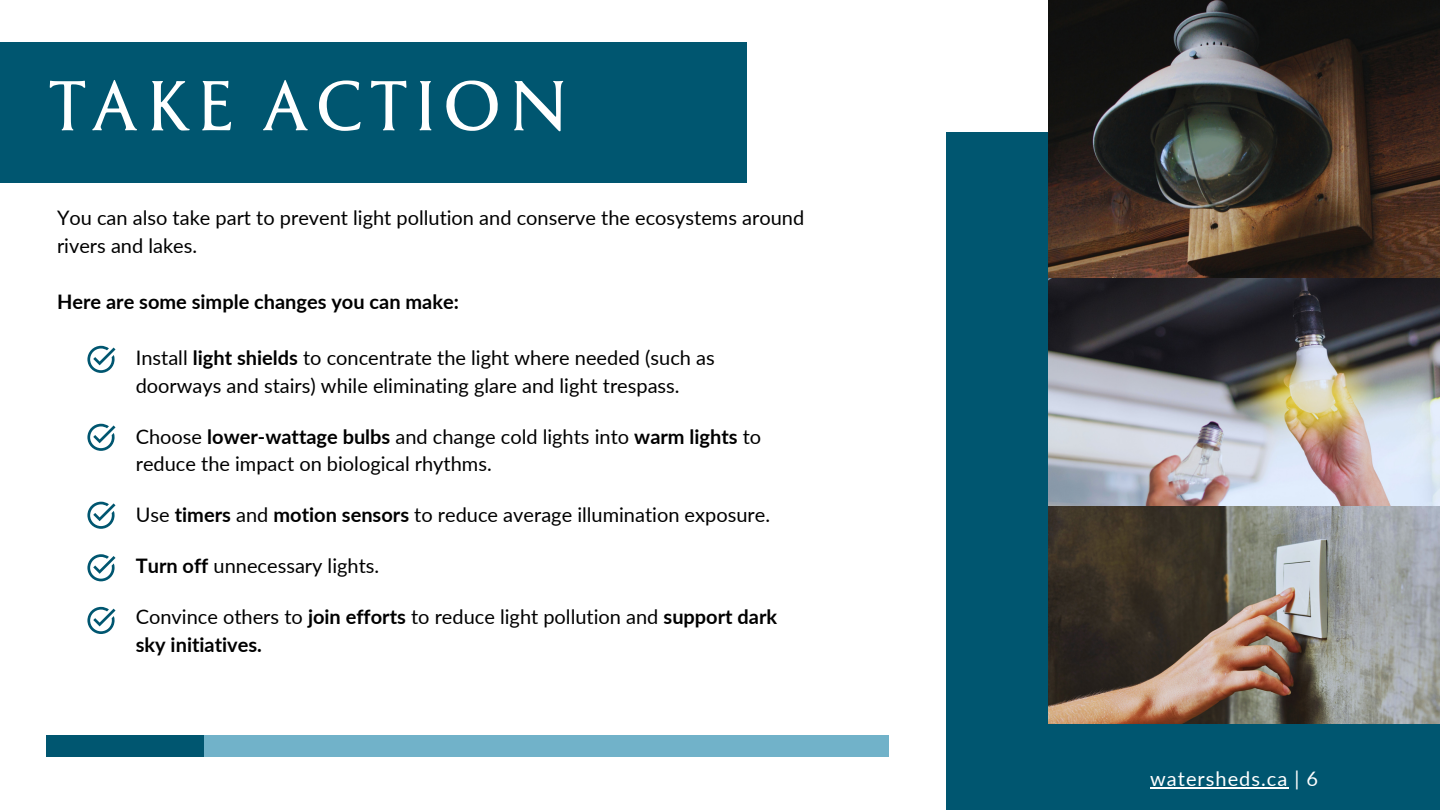
<style>
.page{position:relative;width:1440px;height:810px;background:#fff}
.page>*{position:absolute;margin:0;border:0;box-sizing:border-box;transform-origin:0 0}
.t1{font:700 65px "Cyan";letter-spacing:.07em;color:#fff}
.t2{font:20px/27.8px "Lato";color:#000}
.t3{font:700 20px "Lato";color:#000}
.t4{font:20px "Lato";letter-spacing:.05em;color:#fff}
.s1{font-weight:700}
</style>
<div class="page">
<div style="left:946px;top:132px;width:494px;height:678px;background:#005670"></div>
<div style="left:46px;top:736px;width:158px;height:21px;background:#005670"></div>
<div style="left:204px;top:736px;width:685px;height:21px;background:#71b2c9"></div>
<div style="left:0;top:42px;width:747px;height:141px;background:#005670"></div>
<svg style="left:87px;top:346px;width:29px;height:27px"></svg>
<svg style="left:87px;top:424px;width:29px;height:27px"></svg>
<svg style="left:87px;top:502px;width:29px;height:27px"></svg>
<svg style="left:87px;top:554px;width:29px;height:27px"></svg>
<svg style="left:87px;top:607px;width:29px;height:27px"></svg>
<img style="left:1049px;top:0;width:391px;height:724px">
<hr style="left:1150px;top:787px;width:138px;height:2px;background:#fff">
<h1 class="t1" style="left:46px;top:78px;width:525px">TAKE ACTION</h1>
<p class="t2" style="left:57px;top:204px;width:749px">You can also take part to prevent light pollution and conserve the ecosystems around rivers and lakes.</p>
<p class="t3" style="left:57px;top:289px;width:403px">Here are some simple changes you can make:</p>
<p class="t2" style="left:136px;top:343px;width:581px">Install <span class="s1">light shields</span> to concentrate the light where needed (such as doorways and stairs) while eliminating glare and light trespass.</p>
<p class="t2" style="left:136px;top:422px;width:627px">Choose <span class="s1">lower-wattage bulbs</span> and change cold lights into <span class="s1">warm lights</span> to reduce the impact on biological rhythms.</p>
<p class="t2" style="left:136px;top:501px;width:636px">Use <span class="s1">timers</span> and <span class="s1">motion sensors</span> to reduce average illumination exposure.</p>
<p class="t2" style="left:136px;top:552px;width:245px"><span class="s1">Turn off</span> unnecessary lights.</p>
<p class="t2" style="left:136px;top:603px;width:643px">Convince others to <span class="s1">join efforts</span> to reduce light pollution and <span class="s1">support dark sky initiatives.</span></p>
<p class="t4" style="left:1150px;top:766px;width:169px">watersheds.ca | 6</p>
</div>
